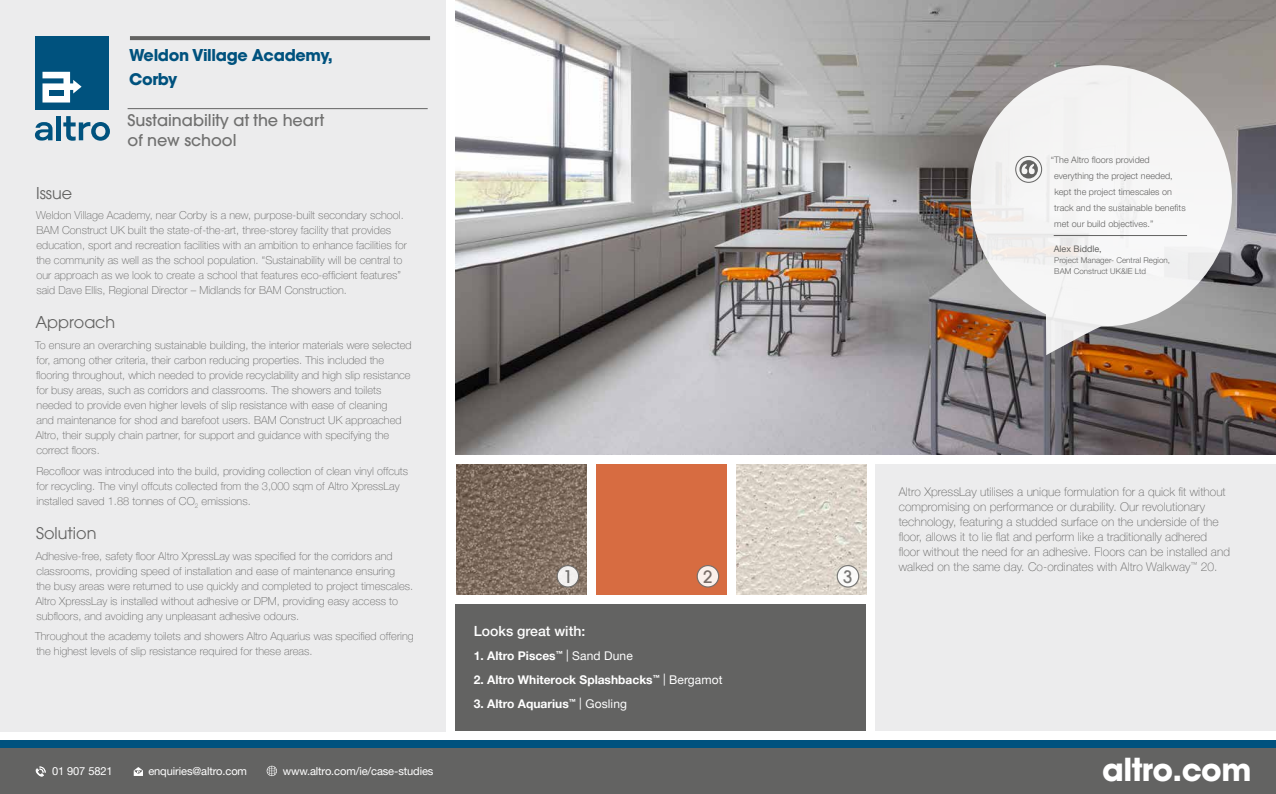
<style>
.page{position:relative;width:1276px;height:794px;background:#fff}
.page>*{position:absolute;margin:0;border:0;box-sizing:border-box;transform-origin:0 0}
.t1{font:700 31px "Avant Garde";letter-spacing:-.02em;color:#fff}
.t2{font:500 17px "Avant Garde";color:#6f6f6e}
.t3{font:500 16px/20px "Avant Garde";color:#636362}
.t4{font:700 16px/24px "Avant Garde";letter-spacing:-.02em;color:#00527e}
.t5{font:16px "Avant Garde";color:#636362}
.t6{font:500 14px "Helvetica Neue LT Pro";color:#fff}
.t7{font:100 12px/15px "Helvetica Neue LT Pro";letter-spacing:.005em;color:#636362}
.t8{font:700 12px "Helvetica Neue LT Pro";color:#fff}
.t9{font:100 11px/15px "Helvetica Neue LT Pro";letter-spacing:.005em;color:#636362}
.t10{font:11px "Helvetica Neue LT Pro";letter-spacing:-.01em;color:#fff}
.t11{font:300 9px/16px "Helvetica Neue LT Pro";letter-spacing:.005em;color:#636362}
.t12{font:9px "Helvetica Neue LT Pro";color:#636362}
.t13{font:300 8px/11px "Helvetica Neue LT Pro";letter-spacing:.005em;color:#636362}
.s1{font-weight:400}
</style>
<div class="page">
<img style="left:736px;top:465px;width:130px;height:130px">
<img style="left:456px;top:465px;width:130px;height:130px">
<div style="left:596px;top:465px;width:130px;height:130px;background:#d76c41"></div>
<svg style="left:557px;top:565px;width:21px;height:22px"></svg>
<div style="left:556px;top:565px;width:23px;height:22px;border:1px solid #6f6f6e;border-radius:50%"></div>
<div style="left:837px;top:565px;width:21px;height:22px;background:#fff;border-radius:50%"></div>
<div style="left:836px;top:565px;width:23px;height:22px;border:1px solid #6f6f6e;border-radius:50%"></div>
<svg style="left:697px;top:565px;width:21px;height:22px"></svg>
<div style="left:696px;top:565px;width:23px;height:22px;border:1px solid #6f6f6e;border-radius:50%"></div>
<img style="left:456px;top:0;width:820px;height:455px">
<div style="left:876px;top:465px;width:400px;height:266px;background:#ececed"></div>
<div style="left:0;top:0;width:446px;height:731px;background:#ececed"></div>
<div style="left:456px;top:604px;width:410px;height:127px;background:#636362"></div>
<hr style="left:56px;top:116px;width:4px;height:24px;background:#00527e">
<svg style="left:35px;top:122px;width:18px;height:19px"></svg>
<svg style="left:63px;top:116px;width:47px;height:25px"></svg>
<div style="left:36px;top:36px;width:73px;height:74px;background:#00527e"></div>
<svg style="left:42px;top:72px;width:40px;height:30px"></svg>
<div style="left:49px;top:90px;width:14px;height:6px;background:#00527e"></div>
<svg style="left:130px;top:36px;width:300px;height:4px"></svg>
<hr style="left:128px;top:108px;width:300px;height:1px;background:#636362">
<div style="left:0;top:740px;width:1276px;height:9px;background:#00527e"></div>
<div style="left:0;top:749px;width:1276px;height:45px;background:#636362"></div>
<svg style="left:970px;top:65px;width:262px;height:290px;fill:#f3f3f3"></svg>
<div style="left:1015px;top:156px;width:27px;height:26px;border:1px solid #636362;border-radius:50%"></div>
<svg style="left:1019px;top:160px;width:19px;height:18px"></svg>
<hr style="left:1053px;top:235px;width:134px;height:1px;background:#636362">
<svg style="left:134px;top:767px;width:9px;height:9px"></svg>
<svg style="left:35px;top:766px;width:11px;height:11px"></svg>
<svg style="left:267px;top:766px;width:10px;height:10px"></svg>
<h3 class="t4" style="left:129px;top:43px;width:205px">Weldon Village Academy,<br>Corby</h3>
<h3 class="t3" style="left:128px;top:110px;width:198px">Sustainability at the heart of new school</h3>
<h3 class="t5" style="left:36px;top:183px;width:38px">Issue</h3>
<p class="t9" style="left:36px;top:208px;width:372px">Weldon Village Academy, near Corby is a new, purpose-built secondary school.<br>BAM Construct UK built the state-of-the-art, three-storey facility that provides education, sport and recreation facilities with an ambition to enhance facilities for the community as well as the school population. “Sustainability will be central to our approach as we look to create a school that features eco-efficient features” said Dave Ellis, Regional Director – Midlands for BAM Construction.</p>
<h3 class="t5" style="left:35px;top:313px;width:81px">Approach</h3>
<p class="t9" style="left:35px;top:337px;width:378px">To ensure an overarching sustainable building, the interior materials were selected for, among other criteria, their carbon reducing properties. This included the flooring throughout, which needed to provide recyclability and high slip resistance for busy areas, such as corridors and classrooms. The showers and toilets needed to provide even higher levels of slip resistance with ease of cleaning<br>and maintenance for shod and barefoot users. BAM Construct UK approached Altro, their supply chain partner, for support and guidance with specifying the correct floors.</p>
<p class="t9" style="left:36px;top:463px;width:373px">Recofloor was introduced into the build, providing collection of clean vinyl offcuts for recycling. The vinyl offcuts collected from the 3,000 sqm of Altro XpressLay installed saved 1.88 tonnes of CO<sub>2</sub> emissions.</p>
<h3 class="t5" style="left:36px;top:524px;width:62px">Solution</h3>
<p class="t9" style="left:36px;top:548px;width:379px">Adhesive-free, safety floor Altro XpressLay was specified for the corridors and classrooms, providing speed of installation and ease of maintenance ensuring<br>the busy areas were returned to use quickly and completed to project timescales.<br>Altro XpressLay is installed without adhesive or DPM, providing easy access to subfloors, and avoiding any unpleasant adhesive odours.</p>
<p class="t9" style="left:35px;top:629px;width:380px">Throughout the academy toilets and showers Altro Aquarius was specified offering the highest levels of slip resistance required for these areas.</p>
<p class="t6" style="left:474px;top:623px;width:113px">Looks great with:</p>
<h2 class="t2" style="left:563px;top:566px;width:11px">1</h2>
<h2 class="t2" style="left:703px;top:566px;width:11px">2</h2>
<h2 class="t2" style="left:843px;top:566px;width:11px">3</h2>
<p class="t8" style="left:474px;top:648px;width:160px">1. Altro Pisces<sup>™</sup> <span class="s1">| Sand Dune</span></p>
<p class="t8" style="left:474px;top:672px;width:250px">2. Altro Whiterock Splashbacks<sup>™</sup> <span class="s1">| Bergamot</span></p>
<p class="t8" style="left:474px;top:696px;width:155px">3. Altro Aquarius<sup>™</sup> <span class="s1">| Gosling</span></p>
<p class="t10" style="left:52px;top:764px;width:62px">01 907 5821</p>
<p class="t10" style="left:148px;top:764px;width:100px">enquiries@altro.com</p>
<p class="t10" style="left:283px;top:764px;width:152px">www.altro.com/ie/case-studies</p>
<p class="t11" style="left:1054px;top:151px;width:133px;text-indent:-3px">“The Altro floors provided everything the project needed, kept the project timescales on track and the sustainable benefits met our build objectives.”</p>
<p class="t12" style="left:1053px;top:243px;width:49px">Alex Biddle,</p>
<p class="t13" style="left:1054px;top:254px;width:117px">Project Manager- Central Region,<br>BAM Construct UK&amp;IE Ltd</p>
<p class="t7" style="left:898px;top:484px;width:333px">Altro XpressLay utilises a unique formulation for a quick fit without compromising on performance or durability. Our revolutionary technology, featuring a studded surface on the underside of the floor, allows it to lie flat and perform like a traditionally adhered floor without the need for an adhesive. Floors can be installed and walked on the same day. Co-ordinates with Altro Walkway<sup>™</sup> 20.</p>
<h1 class="t1" style="left:1102px;top:749px;width:151px">altro.com</h1>
</div>
